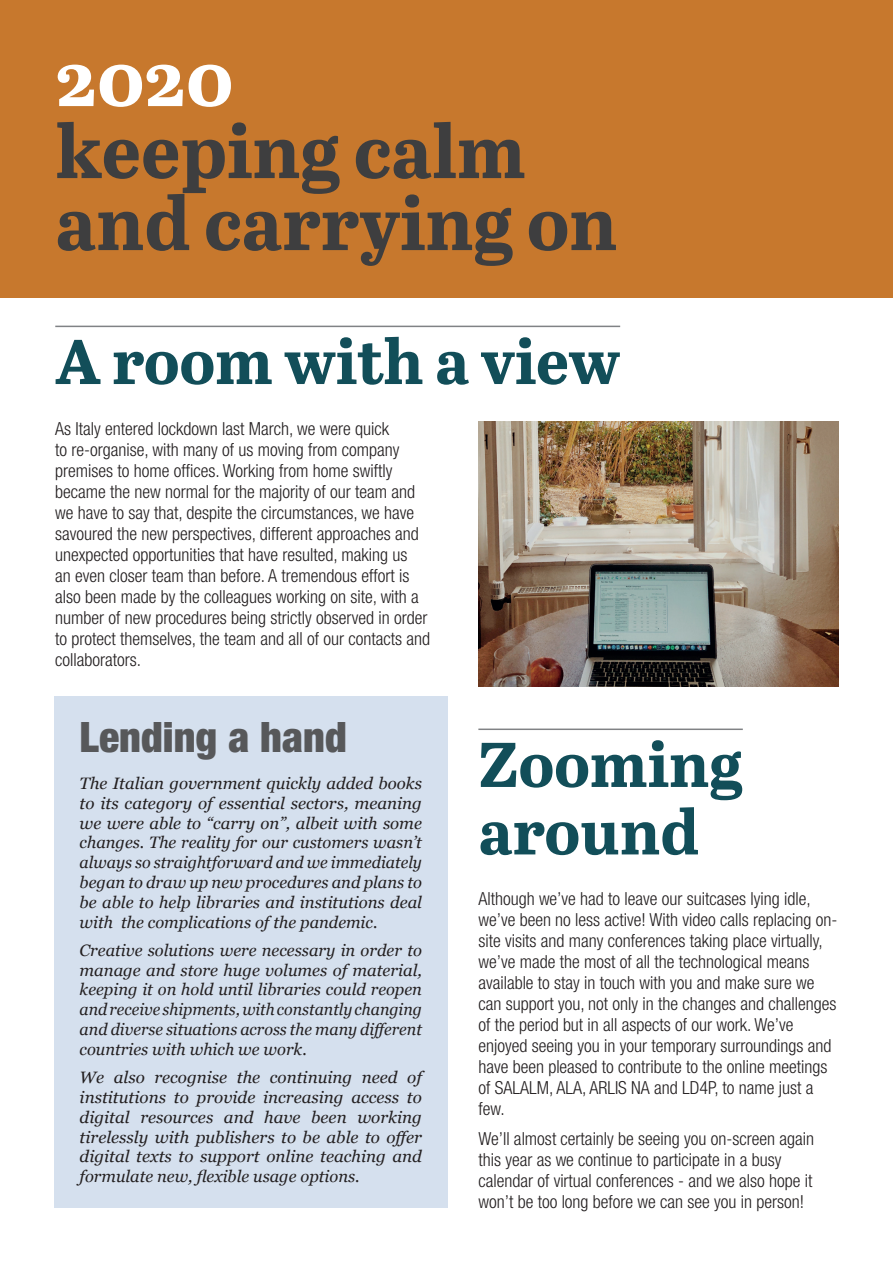
<style>
.page{position:relative;width:893px;height:1263px;background:#fff}
.page>*{position:absolute;margin:0;border:0;box-sizing:border-box;transform-origin:0 0}
.t1{font:700 75px/72px "Abril Text";color:#3e3e3f}
.t2{font:700 75px "Abril Text";color:#fff}
.t3{font:700 63px/67.5px "Abril Text";color:#124e59}
.t4{font:900 condensed 42px "Helvetica Neue LT Std";color:#57585a}
.t5{font:300 condensed 18px/21px "Helvetica Neue LT Std";color:#231f20}
.t6{font:italic 16.5px/19.8px "Georgia";color:#231f20;text-align:justify}
</style>
<div class="page">
<div style="left:0;top:0;width:893px;height:298px;background:#c7782d"></div>
<hr style="left:55px;top:326px;width:565px;height:1px;background:#808285">
<hr style="left:478px;top:728px;width:265px;height:2px;background:#808285">
<img style="left:478px;top:421px;width:361px;height:266px">
<div style="left:54px;top:696px;width:394px;height:512px;background:#d5e0ee"></div>
<h1 class="t2" style="left:55px;top:24px;width:180px">2020</h1>
<h1 class="t1" style="left:55px;top:112px;width:564px">keeping calm and carrying on</h1>
<h2 class="t3" style="left:55px;top:325px;width:566px">A room with a view</h2>
<p class="t5" style="left:55px;top:418px;width:376px">As Italy entered lockdown last March, we were quick<br>to re-organise, with many of us moving from company premises to home offices. Working from home swiftly became the new normal for the majority of our team and we have to say that, despite the circumstances, we have savoured the new perspectives, different approaches and unexpected opportunities that have resulted, making us<br>an even closer team than before. A tremendous effort is also been made by the colleagues working on site, with a number of new procedures being strictly observed in order to protect themselves, the team and all of our contacts and collaborators.</p>
<h3 class="t4" style="left:80px;top:711px;width:269px">Lending a hand</h3>
<p class="t6" style="left:80px;top:773px;width:344px">The Italian government quickly added books to its category of essential sectors, meaning we were able to “carry on”, albeit with some changes. The reality for our customers wasn’t always so straightforward and we immediately began to draw up new procedures and plans to be able to help libraries and institutions deal with the complications of the pandemic.</p>
<p class="t6" style="left:80px;top:940px;width:344px">Creative solutions were necessary in order to manage and store huge volumes of material, keeping it on hold until libraries could reopen and receive shipments, with constantly changing and diverse situations across the many different countries with which we work.</p>
<p class="t6" style="left:80px;top:1068px;width:344px">We also recognise the continuing need of institutions to provide increasing access to digital resources and have been working tirelessly with publishers to be able to offer digital texts to support online teaching and formulate new, flexible usage options.</p>
<h2 class="t3" style="left:478px;top:728px;width:266px">Zooming around</h2>
<p class="t5" style="left:478px;top:888px;width:360px">Although we’ve had to leave our suitcases lying idle, we’ve been no less active! With video calls replacing on&shy;site visits and many conferences taking place virtually, we’ve made the most of all the technological means available to stay in touch with you and make sure we can support you, not only in the changes and challenges of the period but in all aspects of our work. We’ve enjoyed seeing you in your temporary surroundings and have been pleased to contribute to the online meetings of SALALM, ALA, ARLIS NA and LD4P, to name just a few.</p>
<p class="t5" style="left:478px;top:1128px;width:337px">We’ll almost certainly be seeing you on-screen again this year as we continue to participate in a busy calendar of virtual conferences - and we also hope it won’t be too long before we can see you in person!</p>
</div>
